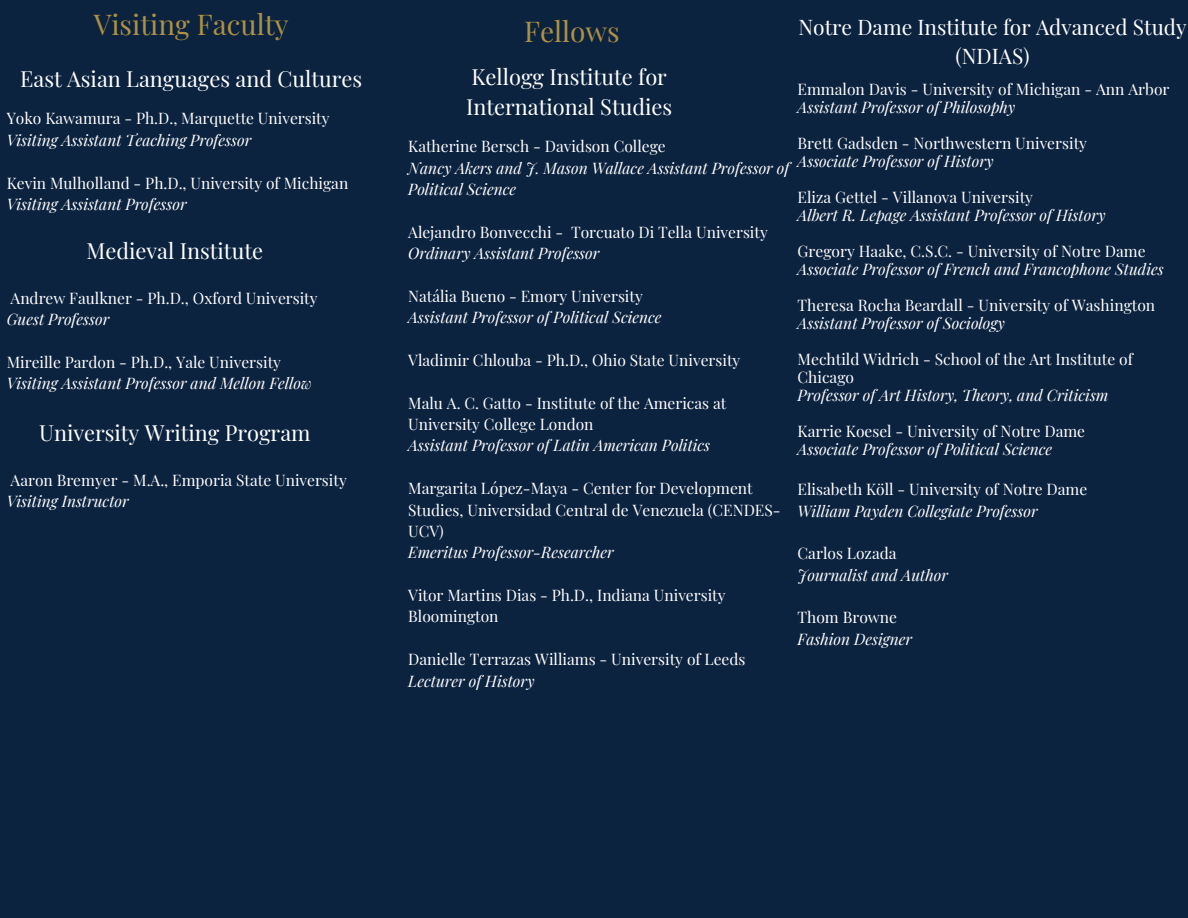
<style>
.page{position:relative;width:1188px;height:918px;background:#0c2340}
.page>*{position:absolute;margin:0;border:0;box-sizing:border-box;transform-origin:0 0}
.t1{font:28.05px "Playfair Display";color:#ae9142}
.t2{font:21.75px/30.3px "Playfair Display";color:#fff}
.t3{font:21px/29.2px "Playfair Display";color:#fff;text-align:center}
.t4{font:15.6px/21.3px "Playfair Display";color:#fff}
.t5{font:italic 15.6px/21.3px "Playfair Display";color:#fff}
</style>
<div class="page">
<h1 class="t1" style="left:94px;top:5px;width:196px">Visiting Faculty</h1>
<h2 class="t2" style="left:20px;top:63px;width:344px">East Asian Languages and Cultures</h2>
<p class="t4" style="left:7px;top:107px;width:324px">Yoko Kawamura - Ph.D., Marquette University</p>
<p class="t5" style="left:7px;top:129px;width:246px">Visiting Assistant Teaching Professor</p>
<p class="t4" style="left:7px;top:171px;width:343px">Kevin Mulholland - Ph.D., University of Michigan</p>
<p class="t5" style="left:7px;top:193px;width:181px">Visiting Assistant Professor</p>
<h2 class="t2" style="left:87px;top:235px;width:178px">Medieval Institute</h2>
<p class="t4" style="left:11px;top:287px;width:309px">Andrew Faulkner - Ph.D., Oxford University</p>
<p class="t5" style="left:7px;top:308px;width:104px">Guest Professor</p>
<p class="t4" style="left:7px;top:351px;width:276px">Mireille Pardon - Ph.D., Yale University</p>
<p class="t5" style="left:7px;top:372px;width:307px">Visiting Assistant Professor and Mellon Fellow</p>
<h2 class="t2" style="left:39px;top:417px;width:273px">University Writing Program</h2>
<p class="t4" style="left:11px;top:469px;width:338px">Aaron Bremyer - M.A., Emporia State University</p>
<p class="t5" style="left:7px;top:490px;width:124px">Visiting Instructor</p>
<h3 class="t3" style="left:798px;top:11px;width:390px">Notre Dame Institute for Advanced Study (NDIAS)</h3>
<p class="t4" style="left:798px;top:78px;width:373px">Emmalon Davis - University of Michigan - Ann Arbor</p>
<p class="t5" style="left:798px;top:96px;width:219px">Assistant Professor of Philosophy</p>
<p class="t4" style="left:798px;top:132px;width:291px">Brett Gadsden - Northwestern University</p>
<p class="t5" style="left:798px;top:150px;width:197px">Associate Professor of History</p>
<p class="t4" style="left:798px;top:186px;width:237px">Eliza Gettel - Villanova University</p>
<p class="t5" style="left:798px;top:204px;width:309px">Albert R. Lepage Assistant Professor of History</p>
<p class="t4" style="left:798px;top:240px;width:350px">Gregory Haake, C.S.C. - University of Notre Dame</p>
<p class="t5" style="left:798px;top:258px;width:368px">Associate Professor of French and Francophone Studies</p>
<p class="t4" style="left:798px;top:294px;width:359px">Theresa Rocha Beardall - University of Washington</p>
<p class="t5" style="left:798px;top:312px;width:209px">Assistant Professor of Sociology</p>
<p class="t4" style="left:798px;top:349px;width:337px;line-height:18px">Mechtild Widrich - School of the Art Institute of<br>Chicago</p>
<p class="t5" style="left:798px;top:384px;width:312px">Professor of Art History, Theory, and Criticism</p>
<p class="t4" style="left:798px;top:420px;width:289px">Karrie Koesel - University of Notre Dame</p>
<p class="t5" style="left:798px;top:438px;width:256px">Associate Professor of Political Science</p>
<p class="t4" style="left:798px;top:478px;width:291px">Elisabeth Kӧll - University of Notre Dame</p>
<p class="t5" style="left:798px;top:499px;width:242px">William Payden Collegiate Professor</p>
<p class="t4" style="left:798px;top:542px;width:101px">Carlos Lozada</p>
<p class="t5" style="left:798px;top:564px;width:152px">Journalist and Author</p>
<p class="t4" style="left:798px;top:606px;width:101px">Thom Browne</p>
<p class="t5" style="left:798px;top:628px;width:116px">Fashion Designer</p>
<h1 class="t1" style="left:524px;top:12px;width:97px">Fellows</h1>
<h2 class="t2" style="left:466px;top:61px;width:208px">Kellogg Institute for<br>International Studies</h2>
<p class="t4" style="left:408px;top:135px;width:259px">Katherine Bersch - Davidson College</p>
<p class="t5" style="left:408px;top:156px;width:383px">Nancy Akers and J. Mason Wallace Assistant Professor of<br>Political Science</p>
<p class="t4" style="left:408px;top:221px;width:361px">Alejandro Bonvecchi - Torcuato Di Tella University</p>
<p class="t5" style="left:408px;top:242px;width:193px">Ordinary Assistant Professor</p>
<p class="t4" style="left:408px;top:285px;width:236px">Natália Bueno - Emory University</p>
<p class="t5" style="left:408px;top:306px;width:255px">Assistant Professor of Political Science</p>
<p class="t4" style="left:408px;top:349px;width:334px">Vladimir Chlouba - Ph.D., Ohio State University</p>
<p class="t4" style="left:408px;top:392px;width:320px">Malu A. C. Gatto - Institute of the Americas at<br>University College London</p>
<p class="t5" style="left:408px;top:434px;width:304px">Assistant Professor of Latin American Politics</p>
<p class="t4" style="left:408px;top:477px;width:374px">Margarita López-Maya - Center for Development<br>Studies, Universidad Central de Venezuela (CENDES-<br>UCV)</p>
<p class="t5" style="left:408px;top:541px;width:207px">Emeritus Professor-Researcher</p>
<p class="t4" style="left:408px;top:584px;width:319px">Vitor Martins Dias - Ph.D., Indiana University<br>Bloomington</p>
<p class="t4" style="left:408px;top:648px;width:339px">Danielle Terrazas Williams - University of Leeds</p>
<p class="t5" style="left:408px;top:669px;width:128px">Lecturer of History</p>
</div>
